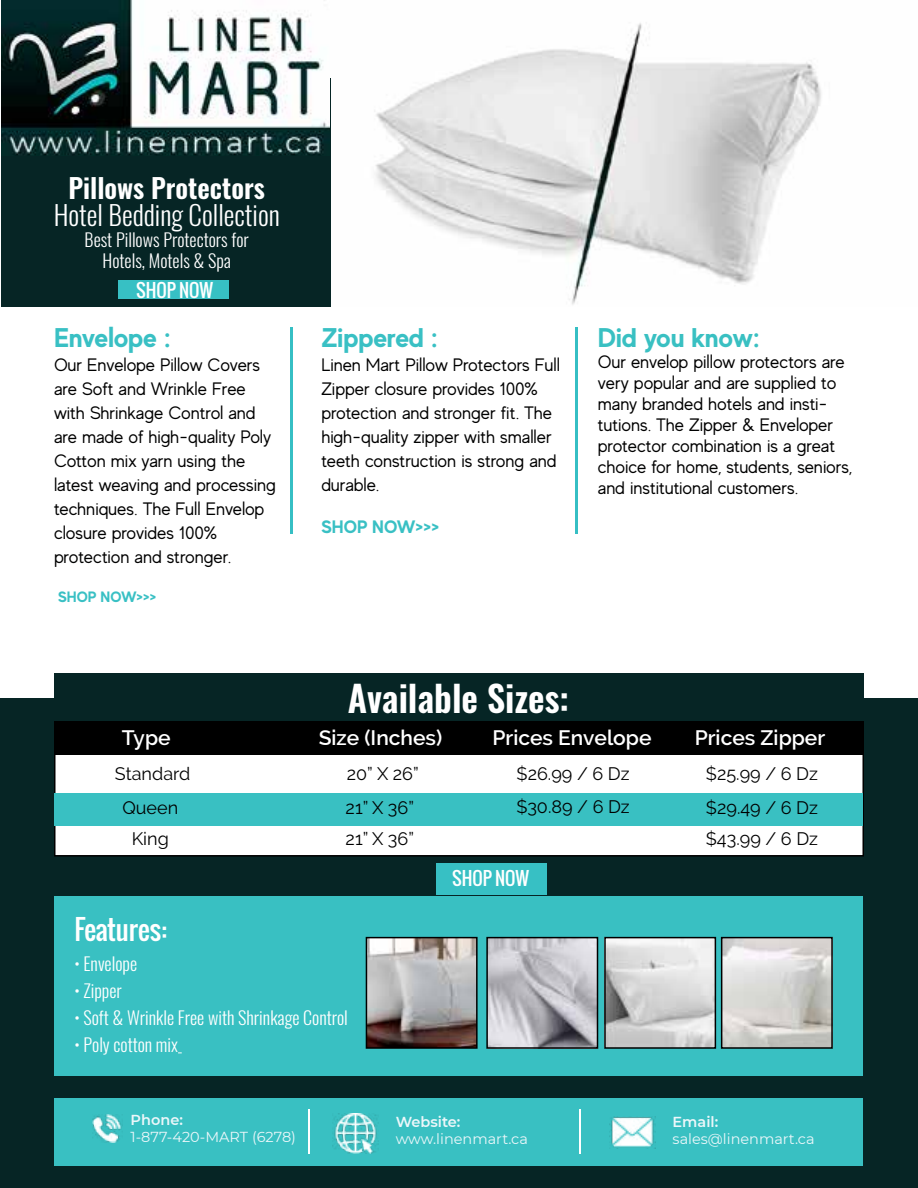
<style>
.page{position:relative;width:918px;height:1188px;background:#fff}
.page>*{position:absolute;margin:0;border:0;box-sizing:border-box;transform-origin:0 0}
.t1{font:600 36px "Oswald";color:#fff}
.t2{font:300 27px "Oswald";color:#fff}
.t3{font:700 27px "MADE Evolve Sans";color:#39c0c4}
.t4{font:600 27px "Oswald";color:#fff}
.t5{font:700 27px "MADE Evolve Sans";letter-spacing:-.005em;color:#39c0c2}
.t6{font:27px "Oswald";letter-spacing:-.005em;color:#fff}
.t7{font:600 21px "Raleway";color:#fff}
.t8{font:18px/24px "MADE Evolve Sans";color:#000101}
.t9{font:300 18px/21px "Oswald";color:#fff;text-align:center}
.t10{font:18px/34.5px "Raleway";color:#000}
.t11{font:18px "Oswald";color:#fff}
.t12{font:700 18px "MADE Evolve Sans";color:#39c0c4}
.t13{font:700 15px "MADE Evolve Sans";color:#39c0c4}
.t14{font:14.4px "Montserrat";color:#ecf7fa}
.t15{font:600 14.4px "Montserrat";color:#ecf7fa}
</style>
<div class="page">
<div style="left:1px;top:699px;width:917px;height:489px;background:#062525"></div>
<div style="left:54px;top:753px;width:810px;height:104px;background:#fff;border:2px solid #000"></div>
<img style="left:324px;top:0;width:497px;height:305px">
<div style="left:1px;top:78px;width:330px;height:229px;background:#062525"></div>
<img style="left:1px;top:1px;width:328px;height:154px">
<hr style="left:576px;top:327px;width:2px;height:207px;background:#36bfc4">
<hr style="left:290px;top:327px;width:2px;height:207px;background:#36bfc4">
<div style="left:55px;top:793px;width:808px;height:33px;background:#39c0c2"></div>
<div style="left:54px;top:674px;width:810px;height:47px;background:#062525"></div>
<div style="left:54px;top:721px;width:810px;height:34px;background:#000"></div>
<div style="left:55px;top:897px;width:808px;height:179px;background:#39c0c2"></div>
<div style="left:55px;top:1098px;width:808px;height:68px;background:#39c0c2"></div>
<img style="left:369px;top:940px;width:106px;height:106px">
<div style="left:366px;top:937px;width:112px;height:112px;border:2px solid #000"></div>
<img style="left:489px;top:940px;width:106px;height:106px">
<div style="left:486px;top:937px;width:112px;height:112px;border:2px solid #000"></div>
<img style="left:607px;top:940px;width:106px;height:106px">
<div style="left:604px;top:937px;width:112px;height:112px;border:2px solid #000"></div>
<img style="left:724px;top:940px;width:106px;height:106px">
<div style="left:721px;top:937px;width:112px;height:112px;border:2px solid #000"></div>
<img style="left:92px;top:1115px;width:29px;height:27px">
<img style="left:609px;top:1116px;width:46px;height:33px">
<img style="left:332px;top:1113px;width:45px;height:40px">
<hr style="left:308px;top:1109px;width:2px;height:45px;background:#fff">
<hr style="left:579px;top:1109px;width:2px;height:45px;background:#fff">
<div style="left:118px;top:280px;width:110px;height:19px;background:#37c0c4"></div>
<div style="left:436px;top:863px;width:111px;height:32px;background:#37c0c4"></div>
<h2 class="t4" style="left:69px;top:169px;width:198px">Pillows Protectors</h2>
<h2 class="t2" style="left:54px;top:197px;width:228px">Hotel Bedding Collection</h2>
<p class="t9" style="left:85px;top:229px;width:166px">Best Pillows Protectors for<br>Hotels, Motels &amp; Spa</p>
<p class="t11" style="left:136px;top:276px;width:79px">SHOP NOW</p>
<h2 class="t3" style="left:54px;top:320px;width:119px">Envelope :</h2>
<p class="t8" style="left:54px;top:352px;width:223px">Our Envelope Pillow Covers are Soft and Wrinkle Free with Shrinkage Control and are made of high-quality Poly<br>Cotton mix yarn using the latest weaving and processing techniques. The Full Envelop closure provides 100% protection and stronger.</p>
<p class="t13" style="left:58px;top:587px;width:100px">SHOP NOW&gt;&gt;&gt;</p>
<h2 class="t3" style="left:321px;top:320px;width:119px">Zippered :</h2>
<p class="t8" style="left:321px;top:352px;width:240px">Linen Mart Pillow Protectors Full<br>Zipper closure provides 100% protection and stronger fit. The high-quality zipper with smaller teeth construction is strong and durable.</p>
<p class="t12" style="left:321px;top:515px;width:119px">SHOP NOW&gt;&gt;&gt;</p>
<h2 class="t5" style="left:598px;top:320px;width:164px">Did you know:</h2>
<p class="t8" style="left:598px;top:351px;width:256px;line-height:21px">Our envelop pillow protectors are very popular and are supplied to many branded hotels and insti&shy;tutions. The Zipper &amp; Enveloper protector combination is a great choice for home, students, seniors, and institutional customers.</p>
<h1 class="t1" style="left:348px;top:673px;width:222px">Available Sizes:</h1>
<p class="t7" style="left:122px;top:726px;width:50px">Type</p>
<p class="t7" style="left:319px;top:726px;width:125px">Size (Inches)</p>
<p class="t7" style="left:492px;top:726px;width:161px">Prices Envelope</p>
<p class="t7" style="left:695px;top:726px;width:132px">Prices Zipper</p>
<p class="t10" style="left:115px;top:756px;width:77px;text-align:center">Standard<br>Queen</p>
<p class="t10" style="left:132px;top:821px;width:39px">King</p>
<p class="t10" style="left:517px;top:756px;width:115px">$26.99 / 6 Dz</p>
<p class="t10" style="left:706px;top:756px;width:114px">$25.99 / 6 Dz $29.49 / 6 Dz</p>
<p class="t10" style="left:706px;top:821px;width:114px">$43.99 / 6 Dz</p>
<p class="t10" style="left:346px;top:756px;width:75px">20”″ X 26″”<br>21” X 36”</p>
<p class="t10" style="left:346px;top:821px;width:70px">21” X 36”</p>
<p class="t10" style="left:516px;top:789px;width:115px">$30.89 / 6 Dz</p>
<h2 class="t6" style="left:74px;top:909px;width:94px">Features:</h2>
<p class="t9" style="left:74px;top:954px;width:64px">• Envelope</p>
<p class="t9" style="left:74px;top:981px;width:49px">• Zipper</p>
<p class="t9" style="left:74px;top:1008px;width:275px">• Soft &amp; Wrinkle Free with Shrinkage Control</p>
<p class="t9" style="left:74px;top:1035px;width:105px">• Poly cotton mix</p>
<p class="t15" style="left:131px;top:1109px;width:54px">Phone:</p>
<p class="t14" style="left:131px;top:1127px;width:167px">1-877-420-MART (6278)</p>
<p class="t11" style="left:452px;top:865px;width:79px">SHOP NOW</p>
<p class="t15" style="left:396px;top:1112px;width:66px">Website:</p>
<p class="t14" style="left:396px;top:1129px;width:134px">www.linenmart.ca</p>
<p class="t15" style="left:673px;top:1112px;width:47px">Email:</p>
<p class="t14" style="left:673px;top:1129px;width:143px">sales@linenmart.ca</p>
</div>
